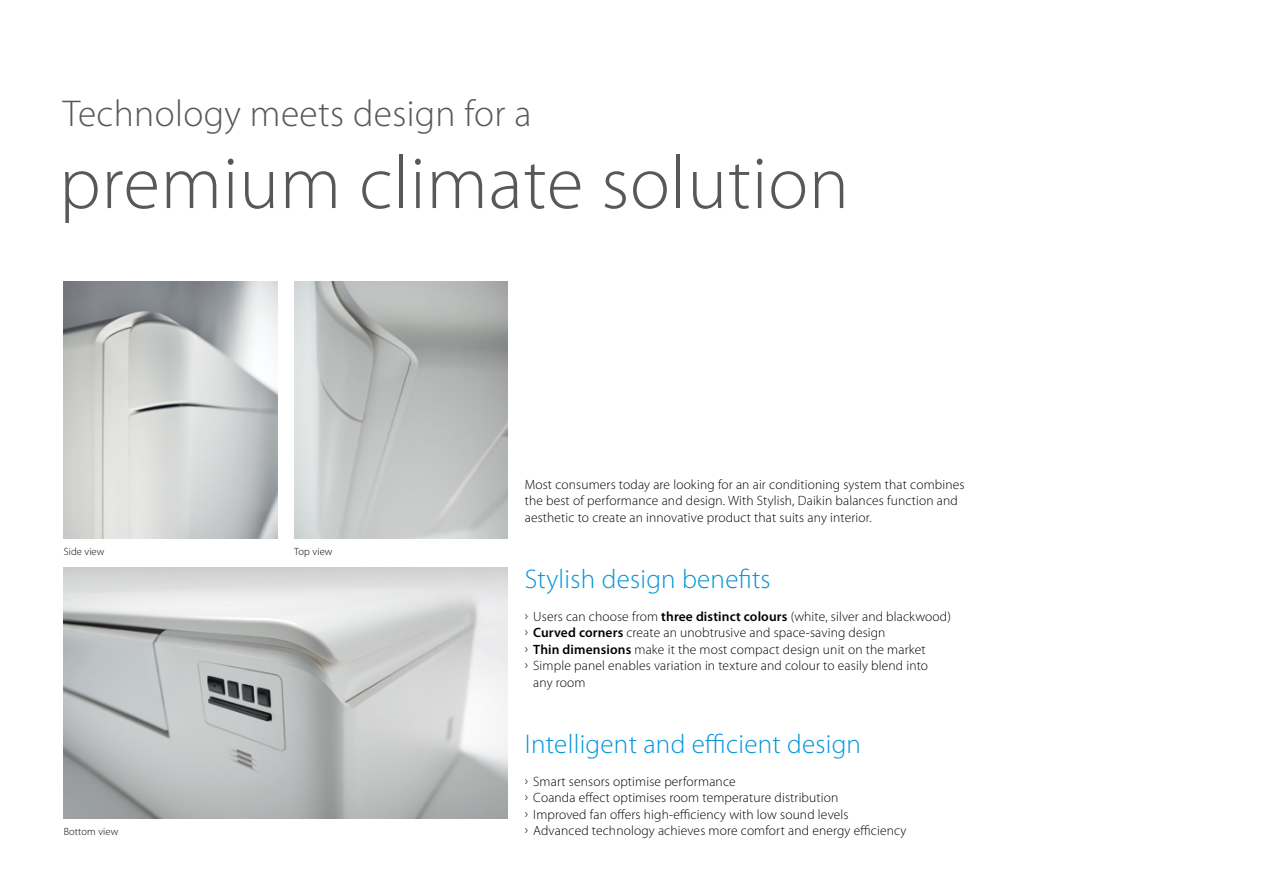
<style>
.page{position:relative;width:1263px;height:893px;background:#fff}
.page>*{position:absolute;margin:0;border:0;box-sizing:border-box;transform-origin:0 0}
.topic_headline_MS1{font:300 75px "Myriad Pro";letter-spacing:.01em;color:#58585a}
.topic_headline_MS2{font:300 37.5px "Myriad Pro";letter-spacing:.01em;color:#58585a}
.headline{font:300 27px "Myriad Pro";letter-spacing:.01em;color:#0095d8}
.body_text{font:300 13.5px/16.5px "Myriad Pro";letter-spacing:.01em;color:#000}
.t1{font:300 10.5px "Myriad Pro";letter-spacing:.01em;color:#000}
.s1{font-weight:600}
</style>
<div class="page">
<img style="left:294px;top:281px;width:214px;height:257px">
<img style="left:64px;top:568px;width:444px;height:251px">
<img style="left:64px;top:281px;width:213px;height:257px">
<p class="topic_headline_MS2" style="left:63px;top:90px;width:470px">Technology meets design for a</p>
<p class="topic_headline_MS1" style="left:59px;top:138px;width:791px">premium climate solution</p>
<p class="t1" style="left:64px;top:545px;width:42px">Side view</p>
<p class="t1" style="left:64px;top:825px;width:56px">Bottom view</p>
<p class="t1" style="left:294px;top:545px;width:40px">Top view</p>
<p class="body_text" style="left:525px;top:476px;width:441px">Most consumers today are looking for an air conditioning system that combines the best of performance and design. With Stylish, Daikin balances function and aesthetic to create an innovative product that suits any interior.</p>
<p class="headline" style="left:525px;top:562px;width:247px">Stylish design benefits</p>
<p class="body_text" style="left:525px;top:608px;width:428px">ū Users can choose from <span class="s1">three distinct colours</span> (white, silver and blackwood)</p>
<p class="body_text" style="left:525px;top:624px;width:362px">ū <span class="s1">Curved corners</span> create an unobtrusive and space-saving design</p>
<p class="body_text" style="left:525px;top:641px;width:402px">ū <span class="s1">Thin dimensions</span> make it the most compact design unit on the market</p>
<p class="body_text" style="left:533px;top:657px;width:396px;text-indent:-9px">ū Simple panel enables variation in texture and colour to easily blend into any room</p>
<p class="headline" style="left:525px;top:727px;width:338px">Intelligent and efficient design</p>
<p class="body_text" style="left:525px;top:773px;width:212px">ū Smart sensors optimise performance</p>
<p class="body_text" style="left:525px;top:789px;width:315px">ū Coanda effect optimises room temperature distribution</p>
<p class="body_text" style="left:525px;top:806px;width:325px">ū Improved fan offers high-efficiency with low sound levels</p>
<p class="body_text" style="left:525px;top:822px;width:383px">ū Advanced technology achieves more comfort and energy efficiency</p>
</div>
